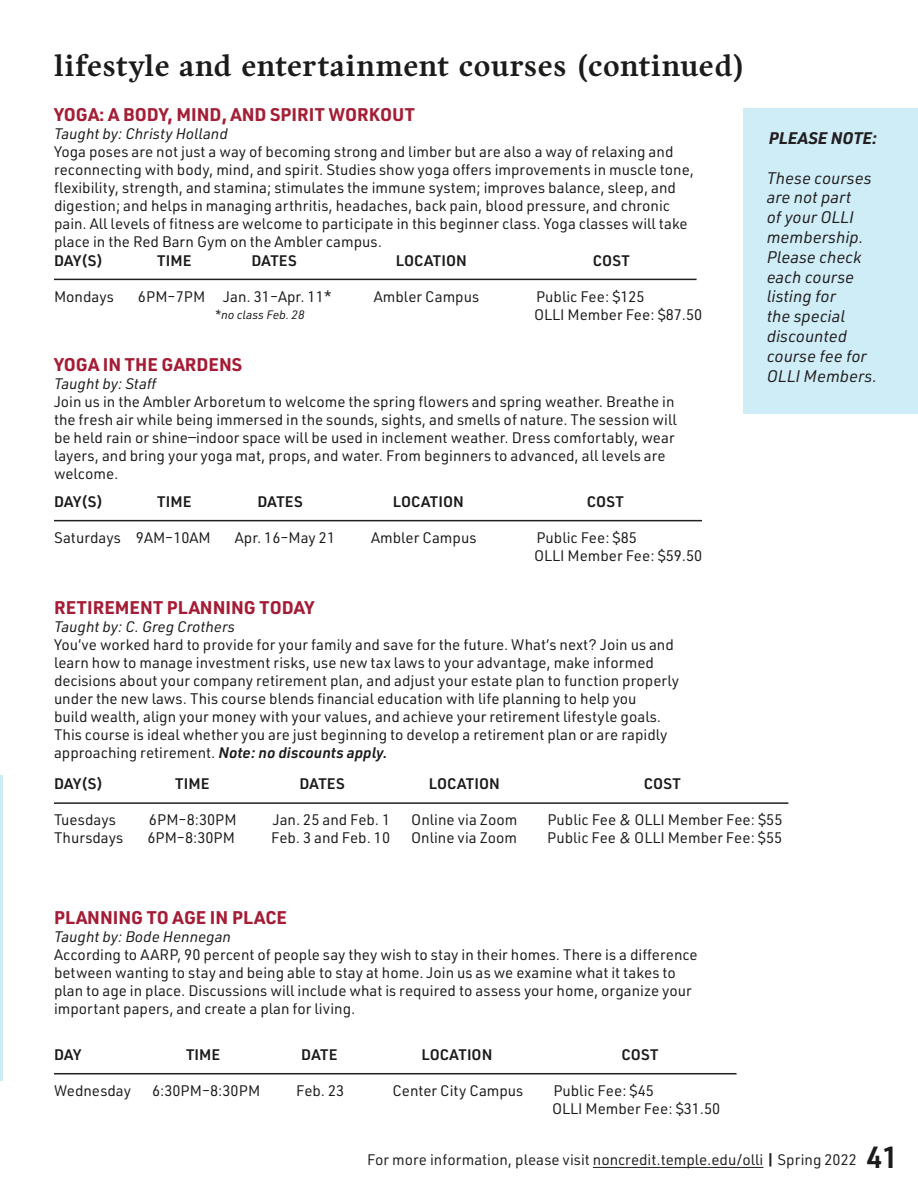
<style>
.page{position:relative;width:918px;height:1188px;background:#fff}
.page>*{position:absolute;margin:0;border:0;box-sizing:border-box;transform-origin:0 0}
.t1{font:700 30px "Harfang";letter-spacing:.025em;color:#1b1b1a}
.Course_Title{font:700 18px "URWDIN";color:#a41c35}
.Course_Title-2{font:700 18px "URWDIN";color:#a41e35}
.Body{font:italic 16.5px/19.8px "URWDIN";color:#231f20}
.Body-2{font:italic 700 16.5px "URWDIN";color:#231f20}
.Course_Description{font:15px/18px "URWDIN";color:#1b1b1a}
.Course_Description-2{font:600 15px "URWDIN";letter-spacing:.01em;color:#1b1b1a}
.Instructor{font:italic 15px "URWDIN";color:#1b1b1a}
.t2{font:15px "URWDIN";color:#231f20}
.Course_Description-3{font:italic 12px "URWDIN";color:#1b1b1a}
.s1{font-weight:600;font-style:italic}
.s2{font-weight:700;color:#1b1b1a}
.s3{font-weight:600;font-size:30px;color:#1b1b1a}
</style>
<div class="page">
<hr style="left:0;top:776px;width:2px;height:305px;background:#cfedf7">
<hr style="left:54px;top:802px;width:734px;height:2px;background:#231f20">
<hr style="left:54px;top:1073px;width:683px;height:1px;background:#231f20">
<hr style="left:54px;top:279px;width:643px;height:1px;background:#231f20">
<hr style="left:54px;top:520px;width:648px;height:1px;background:#231f20">
<div style="left:743px;top:108px;width:175px;height:305px;background:#cfedf7"></div>
<hr style="left:593px;top:1167px;width:170px;height:1px;background:#231f20">
<p class="t1" style="left:54px;top:48px;width:692px">lifestyle and entertainment courses (continued)</p>
<p class="Course_Title-2" style="left:54px;top:102px;width:362px">YOGA: A BODY, MIND, AND SPIRIT WORKOUT</p>
<p class="Instructor" style="left:54px;top:124px;width:175px">Taught by: Christy Holland</p>
<p class="Course_Description" style="left:54px;top:142px;width:641px">Yoga poses are not just a way of becoming strong and limber but are also a way of relaxing and reconnecting with body, mind, and spirit. Studies show yoga offers improvements in muscle tone, flexibility, strength, and stamina; stimulates the immune system; improves balance, sleep, and digestion; and helps in managing arthritis, headaches, back pain, blood pressure, and chronic pain. All levels of fitness are welcome to participate in this beginner class. Yoga classes will take place in the Red Barn Gym on the Ambler campus.</p>
<p class="Course_Description-2" style="left:54px;top:250px;width:51px">DAY(S)</p>
<p class="Course_Description-2" style="left:157px;top:250px;width:36px">TIME</p>
<p class="Course_Description-2" style="left:251px;top:250px;width:47px">DATES</p>
<p class="Course_Description-2" style="left:396px;top:250px;width:72px">LOCATION</p>
<p class="Course_Description-2" style="left:593px;top:250px;width:39px">COST</p>
<p class="Course_Description" style="left:54px;top:287px;width:61px">Mondays</p>
<p class="Course_Description" style="left:138px;top:287px;width:195px">6PM‒7PM Jan. 31‒Apr. 11*</p>
<p class="Course_Description" style="left:374px;top:287px;width:107px">Ambler Campus</p>
<p class="Course_Description" style="left:536px;top:287px;width:110px">Public Fee: $125</p>
<p class="Course_Description" style="left:534px;top:305px;width:170px">OLLI Member Fee: $87.50</p>
<p class="Course_Title" style="left:54px;top:352px;width:190px">YOGA IN THE GARDENS</p>
<p class="Instructor" style="left:54px;top:374px;width:105px">Taught by: Staff</p>
<p class="Course_Description" style="left:54px;top:392px;width:624px">Join us in the Ambler Arboretum to welcome the spring flowers and spring weather. Breathe in the fresh air while being immersed in the sounds, sights, and smells of nature. The session will be held rain or shine—indoor space will be used in inclement weather. Dress comfortably, wear layers, and bring your yoga mat, props, and water. From beginners to advanced, all levels are welcome.</p>
<p class="Course_Description-2" style="left:54px;top:491px;width:51px">DAY(S)</p>
<p class="Course_Description-2" style="left:157px;top:491px;width:36px">TIME</p>
<p class="Course_Description-2" style="left:257px;top:491px;width:47px">DATES</p>
<p class="Course_Description-2" style="left:393px;top:491px;width:72px">LOCATION</p>
<p class="Course_Description-2" style="left:587px;top:491px;width:39px">COST</p>
<p class="Course_Description" style="left:54px;top:528px;width:158px">Saturdays 9AM‒10AM</p>
<p class="Course_Description" style="left:235px;top:528px;width:102px">Apr. 16‒May 21</p>
<p class="Course_Description" style="left:371px;top:528px;width:107px">Ambler Campus</p>
<p class="Course_Description" style="left:536px;top:528px;width:102px">Public Fee: $85</p>
<p class="Course_Description" style="left:534px;top:546px;width:170px">OLLI Member Fee: $59.50</p>
<p class="Course_Description-3" style="left:215px;top:307px;width:91px">*no class Feb. 28</p>
<p class="Course_Title" style="left:54px;top:596px;width:262px">RETIREMENT PLANNING TODAY</p>
<p class="Instructor" style="left:54px;top:617px;width:183px">Taught by: C. Greg Crothers</p>
<p class="Course_Description" style="left:54px;top:636px;width:627px">You’ve worked hard to provide for your family and save for the future. What’s next? Join us and learn how to manage investment risks, use new tax laws to your advantage, make informed decisions about your company retirement plan, and adjust your estate plan to function properly under the new laws. This course blends financial education with life planning to help you<br>build wealth, align your money with your values, and achieve your retirement lifestyle goals.<br>This course is ideal whether you are just beginning to develop a retirement plan or are rapidly approaching retirement. <span class="s1">Note: no discounts apply.</span></p>
<p class="Body-2" style="left:769px;top:127px;width:110px">PLEASE NOTE:</p>
<p class="Body" style="left:767px;top:167px;width:112px">These courses are not part<br>of your OLLI membership.<br>Please check each course listing for<br>the special discounted course fee for<br>OLLI Members.</p>
<p class="Course_Description-2" style="left:54px;top:774px;width:51px">DAY(S)</p>
<p class="Course_Description-2" style="left:175px;top:774px;width:36px">TIME</p>
<p class="Course_Description-2" style="left:299px;top:774px;width:47px">DATES</p>
<p class="Course_Description-2" style="left:429px;top:774px;width:72px">LOCATION</p>
<p class="Course_Description-2" style="left:644px;top:774px;width:39px">COST</p>
<p class="Course_Description" style="left:54px;top:811px;width:63px">Tuesdays</p>
<p class="Course_Description" style="left:149px;top:811px;width:89px">6PM‒8:30PM</p>
<p class="Course_Description" style="left:273px;top:811px;width:119px">Jan. 25 and Feb. 1</p>
<p class="Course_Description" style="left:411px;top:811px;width:108px">Online via Zoom</p>
<p class="Course_Description" style="left:547px;top:811px;width:236px">Public Fee &amp; OLLI Member Fee: $55</p>
<p class="Course_Description" style="left:54px;top:829px;width:71px">Thursdays</p>
<p class="Course_Description" style="left:147px;top:829px;width:89px">6PM‒8:30PM</p>
<p class="Course_Description" style="left:271px;top:829px;width:120px">Feb. 3 and Feb. 10</p>
<p class="Course_Description" style="left:411px;top:829px;width:108px">Online via Zoom</p>
<p class="Course_Description" style="left:547px;top:829px;width:236px">Public Fee &amp; OLLI Member Fee: $55</p>
<p class="Course_Title" style="left:54px;top:905px;width:235px">PLANNING TO AGE IN PLACE</p>
<p class="Instructor" style="left:54px;top:927px;width:179px">Taught by: Bode Hennegan</p>
<p class="Course_Description" style="left:54px;top:945px;width:645px">According to AARP, 90 percent of people say they wish to stay in their homes. There is a difference between wanting to stay and being able to stay at home. Join us as we examine what it takes to plan to age in place. Discussions will include what is required to assess your home, organize your important papers, and create a plan for living.</p>
<p class="Course_Description-2" style="left:54px;top:1044px;width:29px">DAY</p>
<p class="Course_Description-2" style="left:186px;top:1044px;width:36px">TIME</p>
<p class="Course_Description-2" style="left:301px;top:1044px;width:38px">DATE</p>
<p class="Course_Description-2" style="left:421px;top:1044px;width:72px">LOCATION</p>
<p class="Course_Description-2" style="left:621px;top:1044px;width:39px">COST</p>
<p class="Course_Description" style="left:54px;top:1081px;width:79px">Wednesday</p>
<p class="Course_Description" style="left:152px;top:1081px;width:110px">6:30PM‒8:30PM</p>
<p class="Course_Description" style="left:296px;top:1081px;width:50px">Feb. 23</p>
<p class="Course_Description" style="left:392px;top:1081px;width:133px">Center City Campus</p>
<p class="Course_Description" style="left:553px;top:1081px;width:102px">Public Fee: $45</p>
<p class="Course_Description" style="left:552px;top:1099px;width:170px">OLLI Member Fee: $31.50</p>
<p class="t2" style="left:367px;top:1150px;width:533px">For more information, please visit noncredit.temple.edu/olli <span class="s2">|</span> Spring 2022 <span class="s3">41</span></p>
</div>
